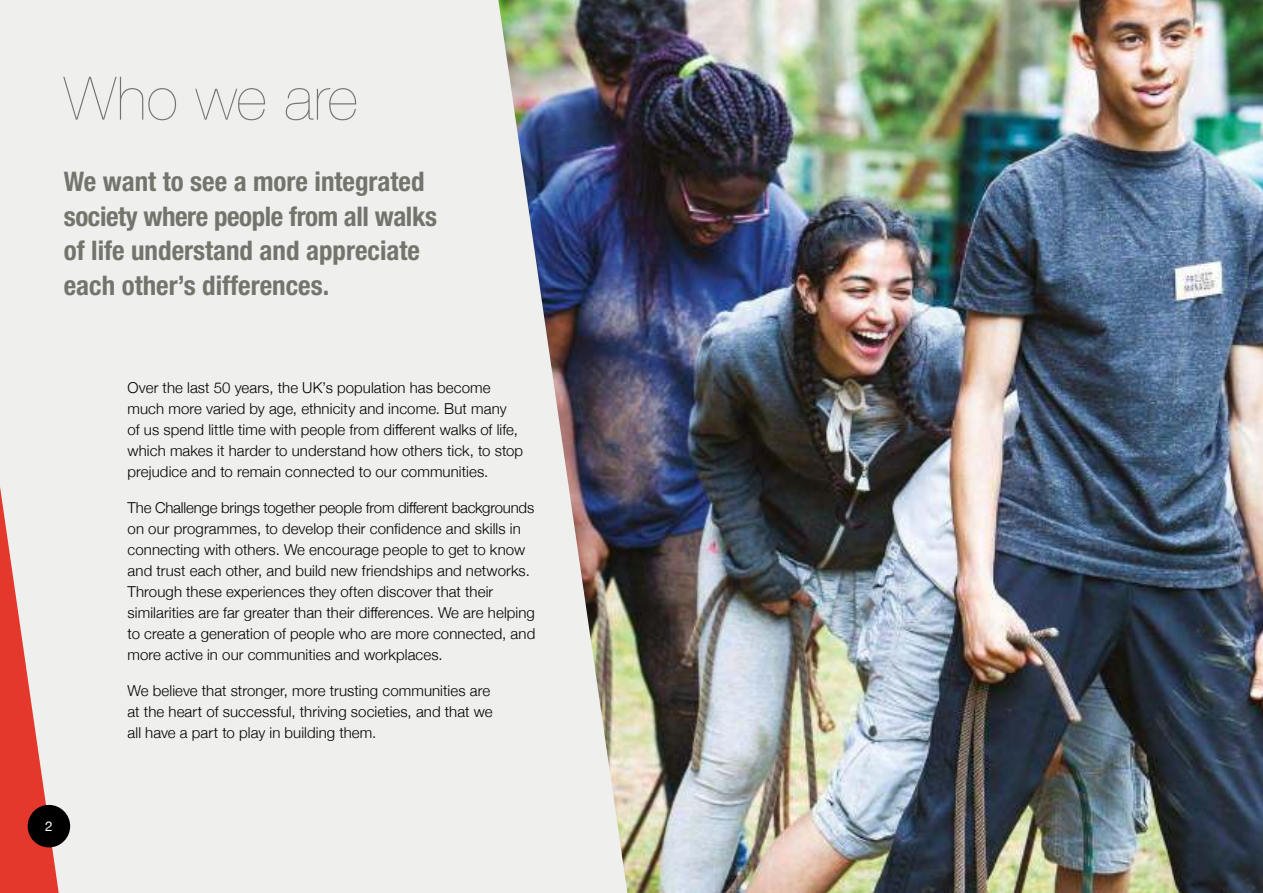
<style>
.page{position:relative;width:1263px;height:893px;background:#efefee}
.page>*{position:absolute;margin:0;border:0;box-sizing:border-box;transform-origin:0 0}
.t1{font:200 60px "Helvetica Neue";color:#73756d}
.t2{font:700 condensed 27px/34.5px "Helvetica Neue";color:#73756d}
.t3{font:300 15px/21px "Helvetica Neue";letter-spacing:.005em;color:#000}
.t4{font:13.5px "Helvetica Neue";color:#fff}
</style>
<div class="page">
<img style="left:498px;top:0;width:765px;height:893px">
<svg style="left:0;top:487px;width:61px;height:406px"></svg>
<div style="left:28px;top:805px;width:42px;height:42px;background:#000;border-radius:50%"></div>
<h1 class="t1" style="left:64px;top:76px;width:295px">Who we are</h1>
<h2 class="t2" style="left:64px;top:166px;width:375px">We want to see a more integrated society where people from all walks of life understand and appreciate each other’s differences.</h2>
<p class="t4" style="left:45px;top:821px;width:9px">2</p>
<p class="t3" style="left:128px;top:379px;width:397px">Over the last 50 years, the UK’s population has become much more varied by age, ethnicity and income. But many<br>of us spend little time with people from different walks of life, which makes it harder to understand how others tick, to stop prejudice and to remain connected to our communities.</p>
<p class="t3" style="left:128px;top:496px;width:409px">The Challenge brings together people from different backgrounds on our programmes, to develop their confidence and skills in connecting with others. We encourage people to get to know and trust each other, and build new friendships and networks.<br>Through these experiences they often discover that their similarities are far greater than their differences. We are helping to create a generation of people who are more connected, and more active in our communities and workplaces.</p>
<p class="t3" style="left:128px;top:682px;width:366px">We believe that stronger, more trusting communities are at the heart of successful, thriving societies, and that we all have a part to play in building them.</p>
</div>
